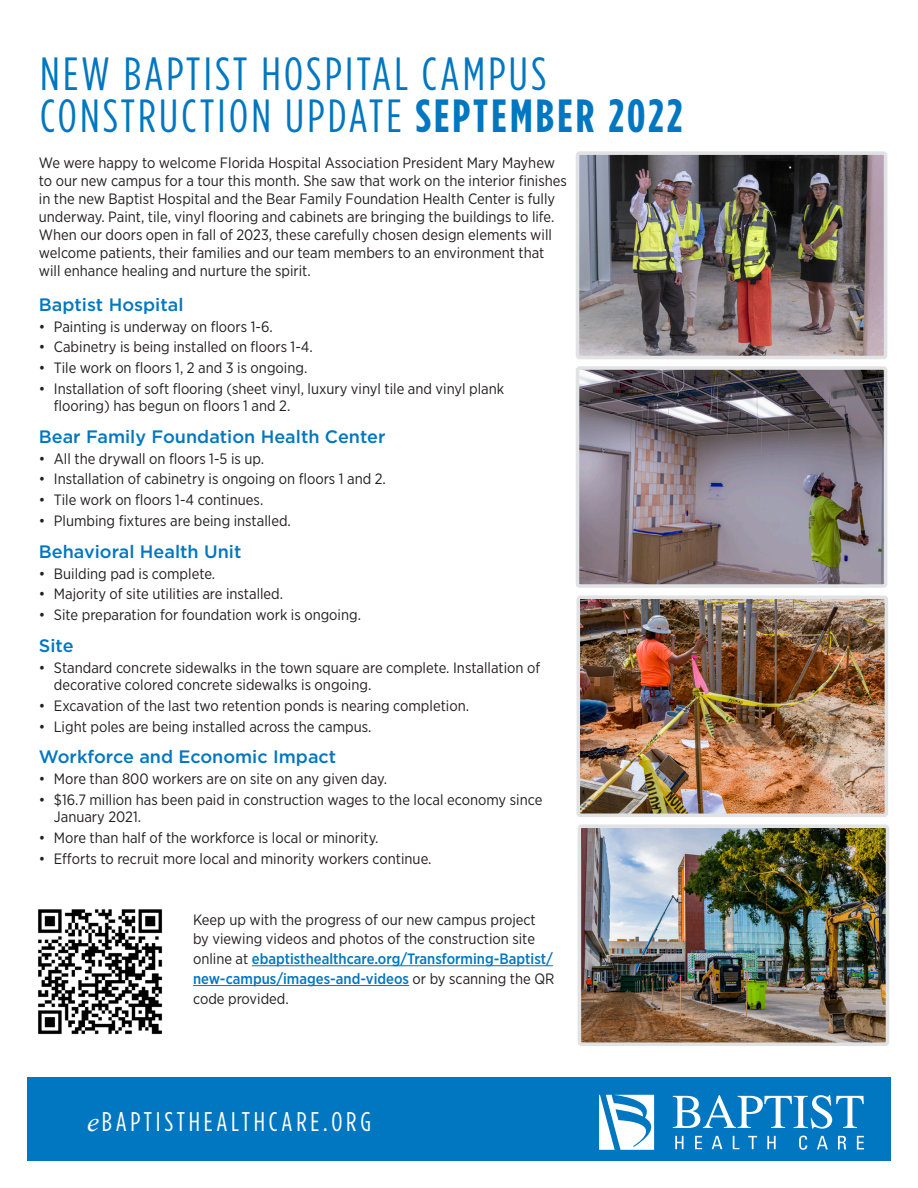
<style>
.page{position:relative;width:918px;height:1188px;background:#fff}
.page>*{position:absolute;margin:0;border:0;box-sizing:border-box;transform-origin:0 0}
.Inside_Head-Goth_Con{font:46.5px/42px "Gotham Condensed";letter-spacing:.07em;color:#0077c0}
.t1{font:27px "Gotham Condensed";letter-spacing:.14em;color:#fff}
.Subheads_-_Gotham_Me{font:500 18px "Gotham";color:#0077c0}
.bullet{font:15px/17.2px "Gotham Narrow";color:#231f20}
.Text_-_Gotham_Narrow{font:15px/18px "Gotham Narrow";color:#231f20}
.Body_Copy-Gotham_N_B{font:15px/19.8px "Gotham Narrow";color:#231f20}
.s1{font-weight:700}
.s2{font-weight:500;color:#0077c0}
.s3{font-family:"Times New Roman";font-style:italic}
</style>
<div class="page">
<div style="left:27px;top:1078px;width:864px;height:83px;background:#0077c0"></div>
<svg style="left:675px;top:1136px;width:9px;height:13px"></svg>
<svg style="left:695px;top:1136px;width:7px;height:13px"></svg>
<svg style="left:712px;top:1136px;width:10px;height:13px"></svg>
<svg style="left:733px;top:1136px;width:6px;height:13px"></svg>
<svg style="left:748px;top:1136px;width:9px;height:13px"></svg>
<svg style="left:767px;top:1136px;width:9px;height:13px"></svg>
<svg style="left:799px;top:1136px;width:8px;height:13px"></svg>
<svg style="left:817px;top:1136px;width:11px;height:13px"></svg>
<svg style="left:838px;top:1136px;width:8px;height:13px"></svg>
<svg style="left:857px;top:1136px;width:7px;height:13px"></svg>
<svg style="left:673px;top:1095px;width:191px;height:34px"></svg>
<svg style="left:599px;top:1095px;width:56px;height:54px"></svg>
<hr style="left:252px;top:965px;width:301px;height:1px;background:#0077c0">
<hr style="left:193px;top:985px;width:216px;height:1px;background:#0077c0">
<img style="left:581px;top:371px;width:301px;height:212px">
<div style="left:576px;top:366px;width:311px;height:222px;border:4px solid #e1e2e4;border-radius:2px"></div>
<img style="left:582px;top:601px;width:301px;height:211px">
<div style="left:577px;top:596px;width:311px;height:221px;border:4px solid #e1e2e4;border-radius:2px"></div>
<img style="left:583px;top:829px;width:301px;height:212px">
<div style="left:578px;top:824px;width:311px;height:222px;border:4px solid #e1e2e4;border-radius:2px"></div>
<img style="left:581px;top:156px;width:301px;height:198px">
<div style="left:576px;top:151px;width:311px;height:208px;border:4px solid #e1e2e4;border-radius:2px"></div>
<img style="left:38px;top:909px;width:125px;height:126px">
<p class="Inside_Head-Goth_Con" style="left:40px;top:52px;width:644px">NEW BAPTIST HOSPITAL CAMPUS<br>CONSTRUCTION UPDATE <span class="s1">SEPTEMBER 2022</span></p>
<p class="Text_-_Gotham_Narrow" style="left:39px;top:153px;width:530px">We were happy to welcome Florida Hospital Association President Mary Mayhew to our new campus for a tour this month. She saw that work on the interior finishes in the new Baptist Hospital and the Bear Family Foundation Health Center is fully underway. Paint, tile, vinyl flooring and cabinets are bringing the buildings to life.<br>When our doors open in fall of 2023, these carefully chosen design elements will welcome patients, their families and our team members to an environment that will enhance healing and nurture the spirit.</p>
<p class="Subheads_-_Gotham_Me" style="left:39px;top:293px;width:146px">Baptist Hospital</p>
<p class="bullet" style="left:39px;top:317px;width:235px">• Painting is underway on floors 1-6.</p>
<p class="bullet" style="left:39px;top:338px;width:276px">• Cabinetry is being installed on floors 1-4.</p>
<p class="bullet" style="left:39px;top:359px;width:270px">• Tile work on floors 1, 2 and 3 is ongoing.</p>
<p class="bullet" style="left:54px;top:380px;width:452px;text-indent:-15px">• Installation of soft flooring (sheet vinyl, luxury vinyl tile and vinyl plank flooring) has begun on floors 1 and 2.</p>
<p class="Subheads_-_Gotham_Me" style="left:39px;top:425px;width:348px">Bear Family Foundation Health Center</p>
<p class="bullet" style="left:39px;top:450px;width:227px">• All the drywall on floors 1-5 is up.</p>
<p class="bullet" style="left:39px;top:470px;width:349px">• Installation of cabinetry is ongoing on floors 1 and 2.</p>
<p class="bullet" style="left:39px;top:491px;width:226px">• Tile work on floors 1-4 continues.</p>
<p class="bullet" style="left:39px;top:512px;width:254px">• Plumbing fixtures are being installed.</p>
<p class="Subheads_-_Gotham_Me" style="left:39px;top:540px;width:204px">Behavioral Health Unit</p>
<p class="bullet" style="left:39px;top:564px;width:178px">• Building pad is complete.</p>
<p class="bullet" style="left:39px;top:585px;width:246px">• Majority of site utilities are installed.</p>
<p class="bullet" style="left:39px;top:606px;width:324px">• Site preparation for foundation work is ongoing.</p>
<p class="Subheads_-_Gotham_Me" style="left:39px;top:634px;width:36px">Site</p>
<p class="bullet" style="left:54px;top:659px;width:488px;text-indent:-15px">• Standard concrete sidewalks in the town square are complete. Installation of decorative colored concrete sidewalks is ongoing.</p>
<p class="bullet" style="left:39px;top:697px;width:432px">• Excavation of the last two retention ponds is nearing completion.</p>
<p class="bullet" style="left:39px;top:717px;width:334px">• Light poles are being installed across the campus.</p>
<p class="Subheads_-_Gotham_Me" style="left:39px;top:745px;width:299px">Workforce and Economic Impact</p>
<p class="bullet" style="left:39px;top:770px;width:350px">• More than 800 workers are on site on any given day.</p>
<p class="bullet" style="left:54px;top:791px;width:490px;text-indent:-15px">• $16.7 million has been paid in construction wages to the local economy since<br>January 2021.</p>
<p class="bullet" style="left:39px;top:829px;width:341px">• More than half of the workforce is local or minority.</p>
<p class="bullet" style="left:39px;top:849px;width:394px">• Efforts to recruit more local and minority workers continue.</p>
<p class="Body_Copy-Gotham_N_B" style="left:193px;top:909px;width:363px">Keep up with the progress of our new campus project by viewing videos and photos of the construction site online at <span class="s2">ebaptisthealthcare.org/Transforming-Baptist/ new-campus/images-and-videos</span> or by scanning the QR code provided.</p>
<p class="t1" style="left:87px;top:1106px;width:285px"><span class="s3">e</span>BAPTISTHEALTHCARE.ORG</p>
</div>
